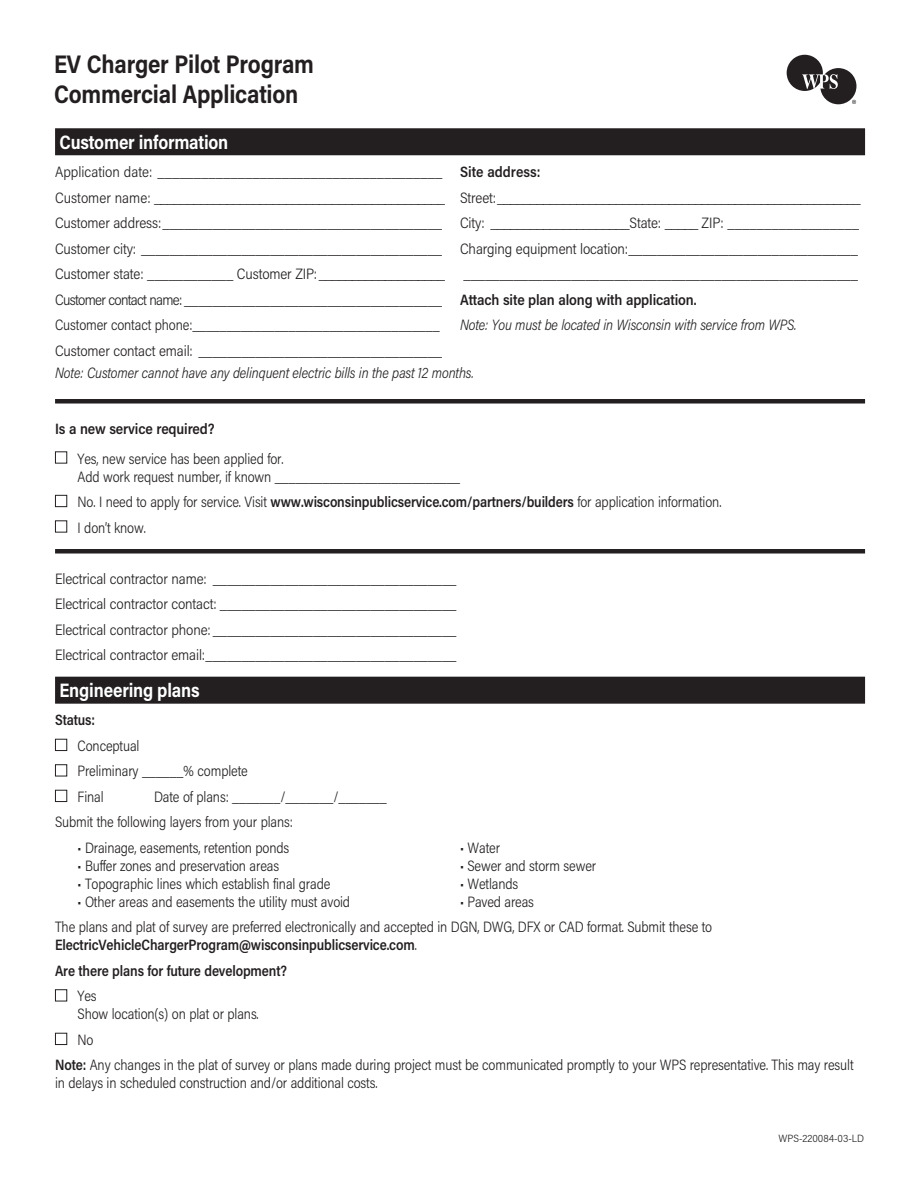
<style>
.page{position:relative;width:918px;height:1188px;background:#fff}
.page>*{position:absolute;margin:0;border:0;box-sizing:border-box;transform-origin:0 0}
.t1{font:700 25.5px "Acumin Pro Semi Cond";letter-spacing:-.01em;color:#231f20;scale:.91 1}
.t2{font:700 19.5px "Acumin Pro Semi Cond";letter-spacing:-.01em;color:#fff;scale:.91 1}
.heads{font:300 15px/18px "Acumin Pro Semi Cond";letter-spacing:-.01em;color:#231f20;scale:.91 1}
.heads-2{font:300 15px "Acumin Pro Semi Cond";letter-spacing:-.01em;color:#231f20;scale:.95 1}
.heads-3{font:italic 300 15px "Acumin Pro Semi Cond";letter-spacing:-.01em;color:#231f20;scale:.91 1}
.heads-4{font:300 15px "Acumin Pro Semi Cond";letter-spacing:-.05em;color:#231f20;scale:.95 1}
.heads-5{font:600 15px "Acumin Pro Semi Cond";letter-spacing:-.01em;color:#231f20;scale:.91 1}
.heads-6{font:600 15px "Acumin Pro Semi Cond";letter-spacing:-.01em;color:#231f20;scale:.95 1}
.t3{font:300 10.5px "Acumin Pro Semi Cond";color:#231f20}
.s1{font-weight:600}
</style>
<div class="page">
<div style="left:55px;top:128px;width:810px;height:27px;background:#231f20"></div>
<div style="left:55px;top:399px;width:810px;height:5px;background:#231f20"></div>
<div style="left:55px;top:549px;width:810px;height:5px;background:#231f20"></div>
<div style="left:55px;top:677px;width:810px;height:27px;background:#231f20"></div>
<div style="left:55px;top:451px;width:12px;height:13px;border:1px solid #231f20"></div>
<div style="left:55px;top:495px;width:12px;height:12px;border:1px solid #231f20"></div>
<div style="left:55px;top:520px;width:12px;height:13px;border:1px solid #231f20"></div>
<div style="left:55px;top:739px;width:12px;height:12px;border:1px solid #231f20"></div>
<div style="left:55px;top:764px;width:12px;height:12px;border:1px solid #231f20"></div>
<div style="left:55px;top:790px;width:12px;height:12px;border:1px solid #231f20"></div>
<div style="left:55px;top:989px;width:12px;height:12px;border:1px solid #231f20"></div>
<div style="left:55px;top:1033px;width:12px;height:12px;border:1px solid #231f20"></div>
<svg style="left:852px;top:100px;width:4px;height:4px"></svg>
<div style="left:820px;top:68px;width:36px;height:36px;background:#231f20;border-radius:50%"></div>
<div style="left:787px;top:55px;width:36px;height:36px;background:#231f20;border-radius:50%"></div>
<svg style="left:802px;top:74px;width:36px;height:15px"></svg>
<p class="t1" style="left:54px;top:46px;width:287px">EV Charger Pilot Program</p>
<p class="t1" style="left:54px;top:76px;width:270px">Commercial Application</p>
<p class="t2" style="left:60px;top:128px;width:187px">Customer information</p>
<p class="heads-2" style="left:55px;top:161px;width:513px">Application date: _______________________________________ <span class="s1">Site address:</span></p>
<p class="heads-2" style="left:55px;top:187px;width:850px">Customer name: ____________________________________________ Street:_______________________________________________________</p>
<p class="heads-2" style="left:55px;top:212px;width:848px">Customer address:_______________________________________ City: _____________________State: _____ ZIP: __________________</p>
<p class="heads-2" style="left:55px;top:238px;width:847px">Customer city: __________________________________________ Charging equipment location:________________________________</p>
<p class="heads-2" style="left:55px;top:263px;width:847px">Customer state: ____________ Customer ZIP:___________________ _______________________________________________________</p>
<p class="heads-4" style="left:55px;top:289px;width:677px">Customer contact name:____________________________________ <span class="s1">Attach site plan along with application.</span></p>
<p class="heads" style="left:55px;top:315px;width:424px">Customer contact phone:____________________________________</p>
<p class="heads-3" style="left:460px;top:314px;width:371px">Note: You must be located in Wisconsin with service from WPS.</p>
<p class="heads-2" style="left:55px;top:340px;width:409px">Customer contact email: __________________________________</p>
<p class="heads-3" style="left:55px;top:362px;width:462px">Note: Customer cannot have any delinquent electric bills in the past 12 months.</p>
<p class="heads-6" style="left:55px;top:418px;width:169px">Is a new service required?</p>
<p class="heads" style="left:78px;top:449px;width:228px">Yes, new service has been applied for.</p>
<p class="heads" style="left:78px;top:467px;width:422px">Add work request number, if known ___________________________</p>
<p class="heads" style="left:78px;top:492px;width:709px">No. I need to apply for service. Visit <span class="s1">www.wisconsinpublicservice.com/partners/builders</span> for application information.</p>
<p class="heads" style="left:78px;top:518px;width:77px">I don’t know.</p>
<p class="heads-2" style="left:55px;top:568px;width:424px">Electrical contractor name: __________________________________</p>
<p class="heads-2" style="left:55px;top:593px;width:424px">Electrical contractor contact: _________________________________</p>
<p class="heads-2" style="left:55px;top:619px;width:424px">Electrical contractor phone: __________________________________</p>
<p class="heads-2" style="left:55px;top:644px;width:424px">Electrical contractor email:___________________________________</p>
<p class="t2" style="left:60px;top:676px;width:155px">Engineering plans</p>
<p class="heads-5" style="left:55px;top:710px;width:45px">Status:</p>
<p class="heads" style="left:78px;top:736px;width:70px">Conceptual</p>
<p class="heads" style="left:78px;top:762px;width:189px">Preliminary ______% complete</p>
<p class="heads" style="left:78px;top:787px;width:30px">Final</p>
<p class="heads" style="left:154px;top:787px;width:257px">Date of plans: _______/_______/_______</p>
<p class="heads" style="left:55px;top:813px;width:263px">Submit the following layers from your plans:</p>
<p class="heads" style="left:78px;top:838px;width:234px">• Drainage, easements, retention ponds</p>
<p class="heads" style="left:460px;top:838px;width:45px">• Water</p>
<p class="heads" style="left:78px;top:856px;width:223px">• Buffer zones and preservation areas</p>
<p class="heads" style="left:460px;top:856px;width:151px">• Sewer and storm sewer</p>
<p class="heads" style="left:78px;top:874px;width:279px">• Topographic lines which establish final grade</p>
<p class="heads" style="left:460px;top:874px;width:66px">• Wetlands</p>
<p class="heads" style="left:78px;top:892px;width:301px">• Other areas and easements the utility must avoid</p>
<p class="heads" style="left:460px;top:892px;width:83px">• Paved areas</p>
<p class="heads" style="left:55px;top:918px;width:724px">The plans and plat of survey are preferred electronically and accepted in DGN, DWG, DFX or CAD format. Submit these to<br><span class="s1">ElectricVehicleChargerProgram@wisconsinpublicservice.com</span>.</p>
<p class="heads-5" style="left:55px;top:960px;width:256px">Are there plans for future development?</p>
<p class="heads" style="left:78px;top:987px;width:23px">Yes</p>
<p class="heads" style="left:78px;top:1005px;width:201px">Show location(s) on plat or plans.</p>
<p class="heads" style="left:78px;top:1030px;width:19px">No</p>
<p class="heads" style="left:55px;top:1056px;width:879px"><span class="s1">Note:</span> Any changes in the plat of survey or plans made during project must be communicated promptly to your WPS representative. This may result in delays in scheduled construction and/or additional costs.</p>
<p class="t3" style="left:779px;top:1131px;width:87px">WPS-220084-03-LD</p>
</div>
